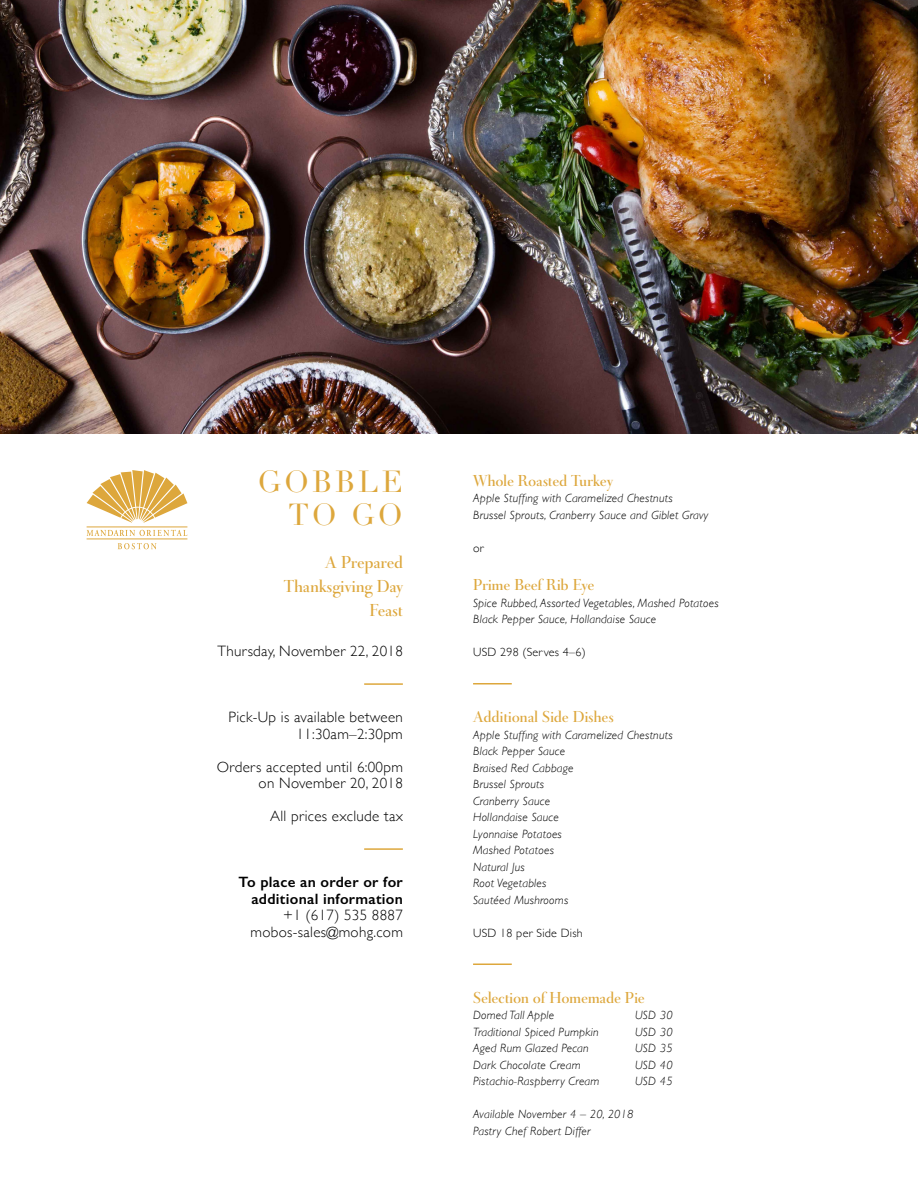
<style>
.page{position:relative;width:918px;height:1188px;background:#fff}
.page>*{position:absolute;margin:0;border:0;box-sizing:border-box;transform-origin:0 0}
.t1{font:30px/33px "Didot LT Std";letter-spacing:.1em;color:#dda73c;text-align:right}
.t2{font:18px/24px "Didot Headline Demi";letter-spacing:.02em;color:#dda73c;text-align:right}
.t3{font:16.5px "Didot Headline Demi";letter-spacing:.02em;color:#dda73c}
.t4{font:300 15px/16.5px "Gill Sans";letter-spacing:.02em;color:#000;text-align:right}
.t5{font:600 15px/16.5px "Gill Sans";letter-spacing:.02em;color:#000;text-align:right}
.t6{font:italic 300 12px/16.5px "Gill Sans";letter-spacing:.02em;color:#000}
.t7{font:300 12px "Gill Sans";letter-spacing:.02em;color:#000}
</style>
<div class="page">
<hr style="left:473px;top:683px;width:39px;height:2px;background:#dda73c">
<hr style="left:473px;top:964px;width:39px;height:1px;background:#dda73c">
<img style="left:0;top:0;width:918px;height:434px">
<hr style="left:364px;top:683px;width:39px;height:2px;background:#dda73c">
<hr style="left:364px;top:848px;width:39px;height:2px;background:#dda73c">
<hr style="left:87px;top:539px;width:100px;height:1px;background:#dda73c">
<hr style="left:87px;top:527px;width:100px;height:1px;background:#dda73c">
<svg style="left:87px;top:470px;width:100px;height:53px"></svg>
<svg style="left:87px;top:530px;width:100px;height:6px"></svg>
<svg style="left:118px;top:543px;width:39px;height:6px"></svg>
<h1 class="t1" style="left:257px;top:466px;width:147px">GOBBLE<br>TO GO</h1>
<h2 class="t2" style="left:284px;top:550px;width:120px">A Prepared<br>Thanksgiving Day<br>Feast</h2>
<p class="t4" style="left:218px;top:642px;width:187px">Thursday, November 22, 2018</p>
<p class="t4" style="left:228px;top:708px;width:176px">Pick-Up is available between<br>11:30am–2:30pm</p>
<p class="t4" style="left:217px;top:758px;width:188px">Orders accepted until 6:00pm on November 20, 2018</p>
<p class="t4" style="left:270px;top:807px;width:134px">All prices exclude tax</p>
<p class="t5" style="left:238px;top:874px;width:166px">To place an order or for additional information</p>
<p class="t4" style="left:251px;top:906px;width:154px">+1 (617) 535 8887 mobos-sales@mohg.com</p>
<h3 class="t3" style="left:473px;top:469px;width:141px">Whole Roasted Turkey</h3>
<p class="t6" style="left:473px;top:490px;width:237px">Apple Stuffing with Caramelized Chestnuts<br>Brussel Sprouts, Cranberry Sauce and Giblet Gravy</p>
<p class="t7" style="left:473px;top:539px;width:12px">or</p>
<h3 class="t3" style="left:473px;top:574px;width:123px">Prime Beef Rib Eye</h3>
<p class="t6" style="left:473px;top:594px;width:247px">Spice Rubbed, Assorted Vegetables, Mashed Potatoes<br>Black Pepper Sauce, Hollandaise Sauce</p>
<p class="t7" style="left:473px;top:643px;width:114px">USD 298 (Serves 4–6)</p>
<h3 class="t3" style="left:473px;top:706px;width:142px">Additional Side Dishes</h3>
<p class="t6" style="left:473px;top:726px;width:201px">Apple Stuffing with Caramelized Chestnuts<br>Black Pepper Sauce<br>Braised Red Cabbage<br>Brussel Sprouts<br>Cranberry Sauce<br>Hollandaise Sauce<br>Lyonnaise Potatoes<br>Mashed Potatoes<br>Natural Jus<br>Root Vegetables<br>Sautéed Mushrooms</p>
<p class="t7" style="left:473px;top:923px;width:111px">USD 18 per Side Dish</p>
<h3 class="t3" style="left:473px;top:986px;width:173px">Selection of Homemade Pie</h3>
<p class="t6" style="left:473px;top:1007px;width:83px">Domed Tall Apple</p>
<p class="t6" style="left:635px;top:1007px;width:39px">USD 30</p>
<p class="t6" style="left:473px;top:1023px;width:127px">Traditional Spiced Pumpkin</p>
<p class="t6" style="left:635px;top:1023px;width:39px">USD 30</p>
<p class="t6" style="left:473px;top:1040px;width:117px">Aged Rum Glazed Pecan</p>
<p class="t6" style="left:635px;top:1040px;width:39px">USD 35</p>
<p class="t6" style="left:473px;top:1056px;width:109px">Dark Chocolate Cream</p>
<p class="t6" style="left:635px;top:1056px;width:39px">USD 40</p>
<p class="t6" style="left:473px;top:1073px;width:128px">Pistachio-Raspberry Cream</p>
<p class="t6" style="left:635px;top:1073px;width:39px">USD 45</p>
<p class="t6" style="left:473px;top:1106px;width:162px">Available November 4 – 20, 2018<br>Pastry Chef Robert Differ</p>
</div>
